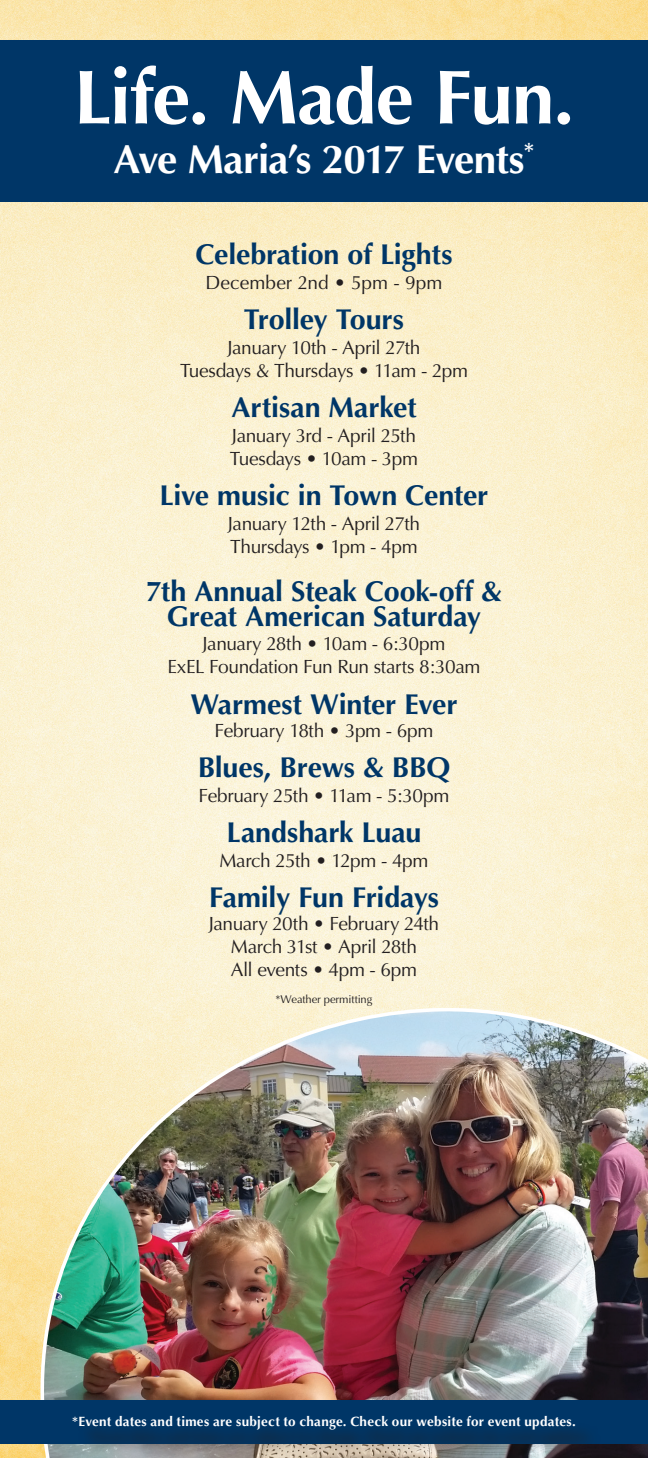
<style>
.page{position:relative;width:648px;height:1458px;background:#fff}
.page>*{position:absolute;margin:0;border:0;box-sizing:border-box;transform-origin:0 0}
.t1{font:700 76.5px "Optima";letter-spacing:-.02em;color:#fff}
.t2{font:700 40.5px "Optima";letter-spacing:-.025em;color:#fff}
.t3{font:700 28.8px/25px "Optima";letter-spacing:-.005em;color:#003667;text-align:center}
.t4{font:19.12px/22.9px "Optima";letter-spacing:-.025em;color:#231f20;text-align:center}
.t5{font:19.12px "Optima";letter-spacing:.005em;color:#231f20}
.t6{font:700 13.5px "Optima";letter-spacing:.02em;color:#fff}
.t7{font:11.25px "Optima";letter-spacing:-.005em;color:#231f20}
</style>
<div class="page">
<img style="left:0;top:0;width:648px;height:1008px">
<div style="left:0;top:40px;width:648px;height:162px;background:#003667"></div>
<img style="left:0;top:1008px;width:648px;height:450px">
<div style="left:0;top:1400px;width:648px;height:44px;background:#003667"></div>
<svg style="left:78px;top:1430px;width:523px;height:26px;fill:#08335d"></svg>
<h1 class="t1" style="left:74px;top:53px;width:502px">Life. Made Fun.</h1>
<h2 class="t2" style="left:114px;top:135px;width:422px">Ave Maria’s 2017 Events<sup>*</sup></h2>
<h3 class="t3" style="left:195px;top:242px;width:259px">Celebration of Lights</h3>
<p class="t5" style="left:205px;top:271px;width:239px">December 2nd • 5pm - 9pm</p>
<h3 class="t3" style="left:244px;top:307px;width:162px">Trolley Tours</h3>
<p class="t4" style="left:180px;top:336px;width:289px">January 10th - April 27th<br>Tuesdays &amp; Thursdays • 11am - 2pm</p>
<h3 class="t3" style="left:231px;top:395px;width:187px">Artisan Market</h3>
<p class="t4" style="left:230px;top:424px;width:190px;text-align:left">January 3rd - April 25th<br>Tuesdays • 10am - 3pm</p>
<h3 class="t3" style="left:160px;top:483px;width:330px">Live music in Town Center</h3>
<p class="t4" style="left:228px;top:512px;width:194px;text-align:left">January 12th - April 27th<br>Thursdays • 1pm - 4pm</p>
<h3 class="t3" style="left:146px;top:579px;width:357px">7th Annual Steak Cook-off &amp;<br>Great American Saturday</h3>
<p class="t4" style="left:167px;top:633px;width:315px">January 28th • 10am - 6:30pm<br>ExEL Foundation Fun Run starts 8:30am</p>
<h3 class="t3" style="left:190px;top:692px;width:269px">Warmest Winter Ever</h3>
<p class="t4" style="left:215px;top:719px;width:220px">February 18th • 3pm - 6pm</p>
<h3 class="t3" style="left:198px;top:755px;width:254px">Blues, Brews &amp; BBQ</h3>
<p class="t4" style="left:199px;top:784px;width:252px">February 25th • 11am - 5:30pm</p>
<h3 class="t3" style="left:227px;top:820px;width:196px">Landshark Luau</h3>
<p class="t4" style="left:220px;top:849px;width:210px">March 25th • 12pm - 4pm</p>
<h3 class="t3" style="left:209px;top:885px;width:231px">Family Fun Fridays</h3>
<p class="t4" style="left:209px;top:912px;width:232px">January 20th • February 24th<br>March 31st • April 28th<br>All events • 4pm - 6pm</p>
<p class="t7" style="left:276px;top:992px;width:98px">*Weather permitting</p>
<p class="t6" style="left:72px;top:1413px;width:505px">*Event dates and times are subject to change. Check our website for event updates.</p>
</div>
